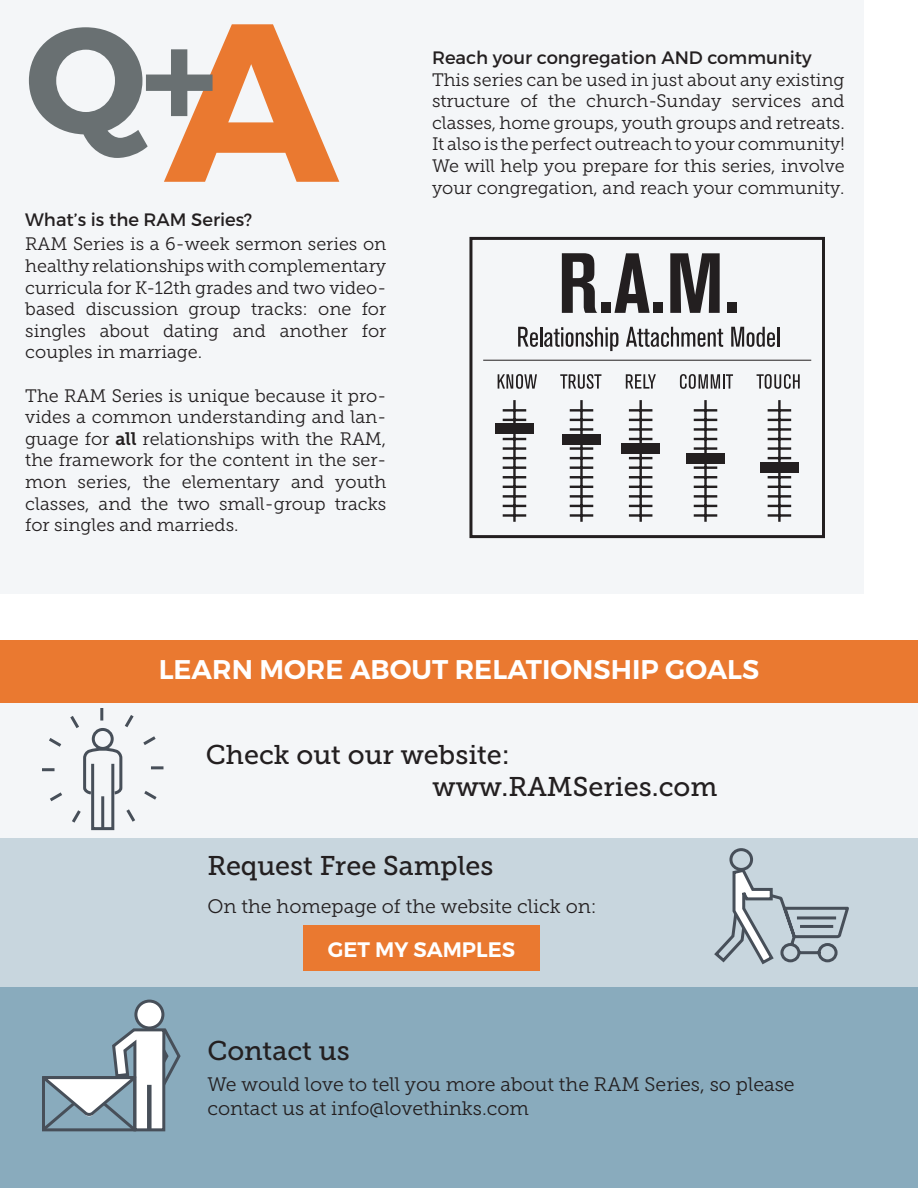
<style>
.page{position:relative;width:918px;height:1188px;background:#fff}
.page>*{position:absolute;margin:0;border:0;box-sizing:border-box;transform-origin:0 0}
.t1{font:700 225px "Montserrat";color:#ea7930}
.t2{font:700 150px "Montserrat";color:#697072}
.t3{font:27px "Museo Slab 500";color:#231f20}
.t4{font:600 27px "Montserrat";color:#fff}
.t5{font:600 21px "Montserrat";color:#fff}
.t6{font:19.5px/23.4px "Museo Slab 300";color:#231f20}
.t7{font:18px/21.6px "Museo Slab 300";color:#231f20;text-align:justify}
.t8{font:18px "Montserrat";color:#231f20}
.s1{font-family:"Museo Slab 700"}
</style>
<div class="page">
<div style="left:0;top:704px;width:918px;height:148px;background:#f4f6f8"></div>
<div style="left:0;top:987px;width:918px;height:201px;background:#89abbd"></div>
<div style="left:0;top:838px;width:918px;height:148px;background:#c8d6de"></div>
<div style="left:0;top:0;width:864px;height:594px;background:#f4f6f8"></div>
<div style="left:0;top:640px;width:918px;height:64px;background:#ea7930"></div>
<div style="left:91px;top:762px;width:23px;height:68px;border:3px solid #474f59"></div>
<hr style="left:101px;top:796px;width:3px;height:33px;background:#474f59">
<svg style="left:42px;top:708px;width:122px;height:118px"></svg>
<div style="left:729px;top:848px;width:24px;height:23px;border:3px solid #474f59;border-radius:50%"></div>
<svg style="left:714px;top:867px;width:135px;height:98px"></svg>
<div style="left:136px;top:1001px;width:27px;height:27px;background:#fff;border-radius:50%"></div>
<div style="left:134px;top:1000px;width:30px;height:29px;border:3px solid #474f59;border-radius:50%"></div>
<svg style="left:42px;top:1026px;width:139px;height:106px"></svg>
<div style="left:303px;top:925px;width:237px;height:46px;background:#ea7930"></div>
<svg style="left:562px;top:253px;width:35px;height:60px"></svg>
<div style="left:601px;top:302px;width:10px;height:11px;background:#231f20"></div>
<svg style="left:614px;top:253px;width:36px;height:60px"></svg>
<div style="left:653px;top:302px;width:10px;height:11px;background:#231f20"></div>
<svg style="left:670px;top:253px;width:50px;height:60px"></svg>
<div style="left:727px;top:302px;width:10px;height:11px;background:#231f20"></div>
<svg style="left:518px;top:327px;width:20px;height:20px"></svg>
<hr style="left:540px;top:327px;width:2px;height:20px;background:#231f20">
<svg style="left:544px;top:327px;width:74px;height:24px"></svg>
<svg style="left:626px;top:327px;width:97px;height:20px"></svg>
<svg style="left:731px;top:327px;width:44px;height:20px"></svg>
<hr style="left:777px;top:327px;width:2px;height:20px;background:#231f20">
<svg style="left:498px;top:374px;width:39px;height:15px"></svg>
<svg style="left:560px;top:374px;width:41px;height:15px"></svg>
<svg style="left:626px;top:374px;width:30px;height:15px"></svg>
<svg style="left:680px;top:374px;width:53px;height:15px"></svg>
<svg style="left:757px;top:374px;width:43px;height:15px"></svg>
<hr style="left:483px;top:360px;width:328px;height:1px;background:#231f20">
<hr style="left:513px;top:400px;width:3px;height:122px;background:#231f20">
<hr style="left:503px;top:409px;width:23px;height:3px;background:#231f20">
<hr style="left:503px;top:419px;width:23px;height:2px;background:#231f20">
<hr style="left:503px;top:438px;width:23px;height:2px;background:#231f20">
<hr style="left:503px;top:447px;width:23px;height:3px;background:#231f20">
<hr style="left:503px;top:457px;width:23px;height:2px;background:#231f20">
<hr style="left:503px;top:466px;width:23px;height:3px;background:#231f20">
<hr style="left:503px;top:476px;width:23px;height:2px;background:#231f20">
<hr style="left:503px;top:486px;width:23px;height:2px;background:#231f20">
<hr style="left:503px;top:495px;width:23px;height:3px;background:#231f20">
<hr style="left:503px;top:505px;width:23px;height:2px;background:#231f20">
<hr style="left:503px;top:514px;width:23px;height:3px;background:#231f20">
<hr style="left:580px;top:400px;width:3px;height:122px;background:#231f20">
<hr style="left:570px;top:409px;width:23px;height:3px;background:#231f20">
<hr style="left:570px;top:419px;width:23px;height:2px;background:#231f20">
<hr style="left:570px;top:428px;width:23px;height:3px;background:#231f20">
<hr style="left:570px;top:447px;width:23px;height:3px;background:#231f20">
<hr style="left:570px;top:457px;width:23px;height:2px;background:#231f20">
<hr style="left:570px;top:466px;width:23px;height:3px;background:#231f20">
<hr style="left:570px;top:476px;width:23px;height:2px;background:#231f20">
<hr style="left:570px;top:486px;width:23px;height:2px;background:#231f20">
<hr style="left:570px;top:495px;width:23px;height:3px;background:#231f20">
<hr style="left:570px;top:505px;width:23px;height:2px;background:#231f20">
<hr style="left:570px;top:514px;width:23px;height:3px;background:#231f20">
<hr style="left:639px;top:400px;width:3px;height:122px;background:#231f20">
<hr style="left:629px;top:409px;width:23px;height:3px;background:#231f20">
<hr style="left:629px;top:419px;width:23px;height:2px;background:#231f20">
<hr style="left:629px;top:428px;width:23px;height:3px;background:#231f20">
<hr style="left:629px;top:438px;width:23px;height:2px;background:#231f20">
<hr style="left:629px;top:457px;width:23px;height:2px;background:#231f20">
<hr style="left:629px;top:466px;width:23px;height:3px;background:#231f20">
<hr style="left:629px;top:476px;width:23px;height:2px;background:#231f20">
<hr style="left:629px;top:486px;width:23px;height:2px;background:#231f20">
<hr style="left:629px;top:495px;width:23px;height:3px;background:#231f20">
<hr style="left:629px;top:505px;width:23px;height:2px;background:#231f20">
<hr style="left:629px;top:514px;width:23px;height:3px;background:#231f20">
<hr style="left:704px;top:400px;width:3px;height:122px;background:#231f20">
<hr style="left:694px;top:409px;width:23px;height:3px;background:#231f20">
<hr style="left:694px;top:419px;width:23px;height:2px;background:#231f20">
<hr style="left:694px;top:428px;width:23px;height:3px;background:#231f20">
<hr style="left:694px;top:438px;width:23px;height:2px;background:#231f20">
<hr style="left:694px;top:447px;width:23px;height:3px;background:#231f20">
<hr style="left:694px;top:466px;width:23px;height:3px;background:#231f20">
<hr style="left:694px;top:476px;width:23px;height:2px;background:#231f20">
<hr style="left:694px;top:486px;width:23px;height:2px;background:#231f20">
<hr style="left:694px;top:495px;width:23px;height:3px;background:#231f20">
<hr style="left:694px;top:505px;width:23px;height:2px;background:#231f20">
<hr style="left:694px;top:514px;width:23px;height:3px;background:#231f20">
<hr style="left:778px;top:400px;width:3px;height:122px;background:#231f20">
<hr style="left:768px;top:409px;width:23px;height:3px;background:#231f20">
<hr style="left:768px;top:419px;width:23px;height:2px;background:#231f20">
<hr style="left:768px;top:428px;width:23px;height:3px;background:#231f20">
<hr style="left:768px;top:438px;width:23px;height:2px;background:#231f20">
<hr style="left:768px;top:447px;width:23px;height:3px;background:#231f20">
<hr style="left:768px;top:457px;width:23px;height:2px;background:#231f20">
<hr style="left:768px;top:476px;width:23px;height:2px;background:#231f20">
<hr style="left:768px;top:486px;width:23px;height:2px;background:#231f20">
<hr style="left:768px;top:495px;width:23px;height:3px;background:#231f20">
<hr style="left:768px;top:505px;width:23px;height:2px;background:#231f20">
<hr style="left:768px;top:514px;width:23px;height:3px;background:#231f20">
<div style="left:495px;top:423px;width:39px;height:11px;background:#231f20"></div>
<div style="left:562px;top:434px;width:39px;height:10px;background:#231f20"></div>
<div style="left:622px;top:443px;width:38px;height:11px;background:#231f20"></div>
<div style="left:686px;top:453px;width:39px;height:11px;background:#231f20"></div>
<div style="left:760px;top:463px;width:38px;height:10px;background:#231f20"></div>
<div style="left:469px;top:237px;width:356px;height:301px;border:3px solid #231f20"></div>
<p class="t1" style="left:165px;top:-38px;width:175px">A</p>
<p class="t2" style="left:25px;top:-14px;width:194px">Q+</p>
<p class="t8" style="left:25px;top:208px;width:228px">What’s is the RAM Series?</p>
<p class="t7" style="left:25px;top:234px;width:363px">RAM Series is a 6-week sermon series on</p>
<p class="t7" style="left:25px;top:255px;width:362px">healthy relationships with complementary curricula for K-12th grades and two video&shy;based discussion group tracks: one for singles about dating and another for couples in marriage.</p>
<p class="t7" style="left:25px;top:385px;width:362px">The RAM Series is unique because it pro&shy;vides a common understanding and lan&shy;guage for <span class="s1">all</span> relationships with the RAM, the framework for the content in the ser&shy;mon series, the elementary and youth classes, and the two small-group tracks for singles and marrieds.</p>
<p class="t8" style="left:432px;top:46px;width:381px">Reach your congregation AND community</p>
<p class="t7" style="left:432px;top:69px;width:414px">This series can be used in just about any existing structure of the church-Sunday services and classes, home groups, youth groups and retreats.<br>It also is the perfect outreach to your community!<br>We will help you prepare for this series, involve your congregation, and reach your community.</p>
<p class="t4" style="left:159px;top:652px;width:602px">LEARN MORE ABOUT RELATIONSHIP GOALS</p>
<p class="t3" style="left:206px;top:739px;width:306px">Check out our website:</p>
<p class="t3" style="left:433px;top:772px;width:286px">www.RAMSeries.com</p>
<p class="t3" style="left:207px;top:851px;width:288px">Request Free Samples</p>
<p class="t6" style="left:207px;top:894px;width:391px">On the homepage of the website click on:</p>
<p class="t5" style="left:328px;top:936px;width:189px">GET MY SAMPLES</p>
<p class="t3" style="left:207px;top:1035px;width:144px">Contact us</p>
<p class="t6" style="left:207px;top:1073px;width:589px">We would love to tell you more about the RAM Series, so please contact us at info@lovethinks.com</p>
</div>
